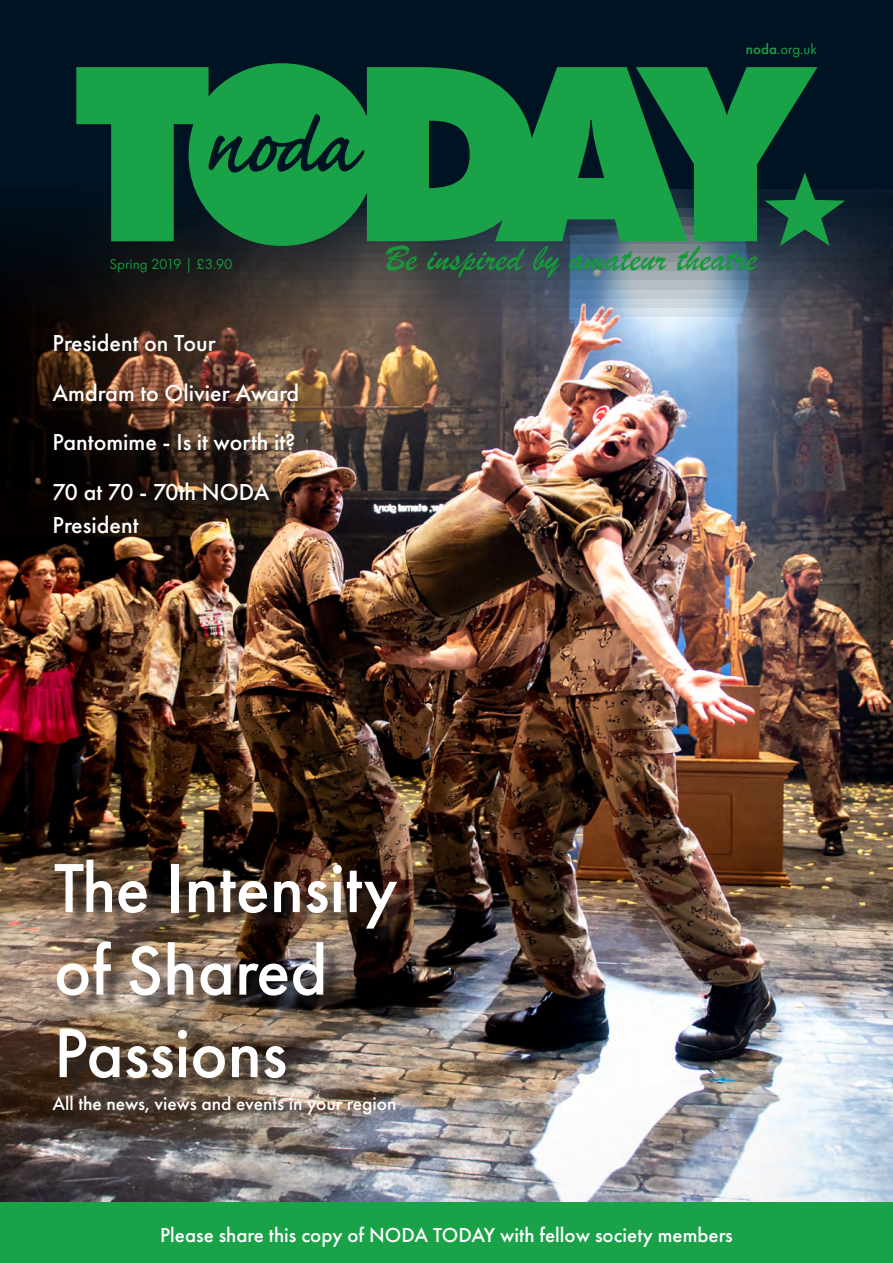
<style>
.page{position:relative;width:893px;height:1263px;background:#001322}
.page>*{position:absolute;margin:0;border:0;box-sizing:border-box;transform-origin:0 0}
.t1{font:500 72px/82.5px "Futura PT";color:#fff}
.t2{font:37.5px "Brush Script";color:#149a39}
.t3{font:500 24px/33px "Futura PT";color:#fff}
.t4{font:500 21px "Futura PT";color:#fff}
.t5{font:500 19.5px "Futura PT";color:#fff}
.t6{font:15px "Futura PT";color:#149a39}
.t7{font:15px "Futura PT";color:#21a348}
.s1{font-weight:500}
</style>
<div class="page">
<img style="left:0;top:208px;width:893px;height:995px">
<svg style="left:76px;top:63px;width:560px;height:183px;fill:#1aa249"></svg>
<svg style="left:636px;top:67px;width:209px;height:179px"></svg>
<div style="left:0;top:1203px;width:893px;height:60px;background:#1aa249"></div>
<div style="left:57px;top:862px;width:358px;height:234px;background:#231f20;opacity:.75"></div>
<p class="t6" style="left:109px;top:255px;width:125px">Spring 2019 | £3.90</p>
<p class="t3" style="left:53px;top:327px;width:165px">President on Tour</p>
<p class="t3" style="left:53px;top:376px;width:248px">Amdram to Olivier Award</p>
<p class="t3" style="left:53px;top:426px;width:245px">Pantomime - Is it worth it?</p>
<p class="t3" style="left:53px;top:475px;width:218px">70 at 70 - 70th NODA<br>President</p>
<p class="t7" style="left:746px;top:40px;width:73px"><span class="s1">noda</span>.org.uk</p>
<p class="t2" style="left:385px;top:233px;width:374px">Be inspired by amateur theatre</p>
<p class="t1" style="left:54px;top:847px;width:345px">The Intensity of Shared<br>Passions</p>
<p class="t5" style="left:53px;top:1092px;width:346px">All the news, views and events in your region</p>
<p class="t4" style="left:160px;top:1222px;width:574px">Please share this copy of NODA TODAY with fellow society members</p>
</div>
